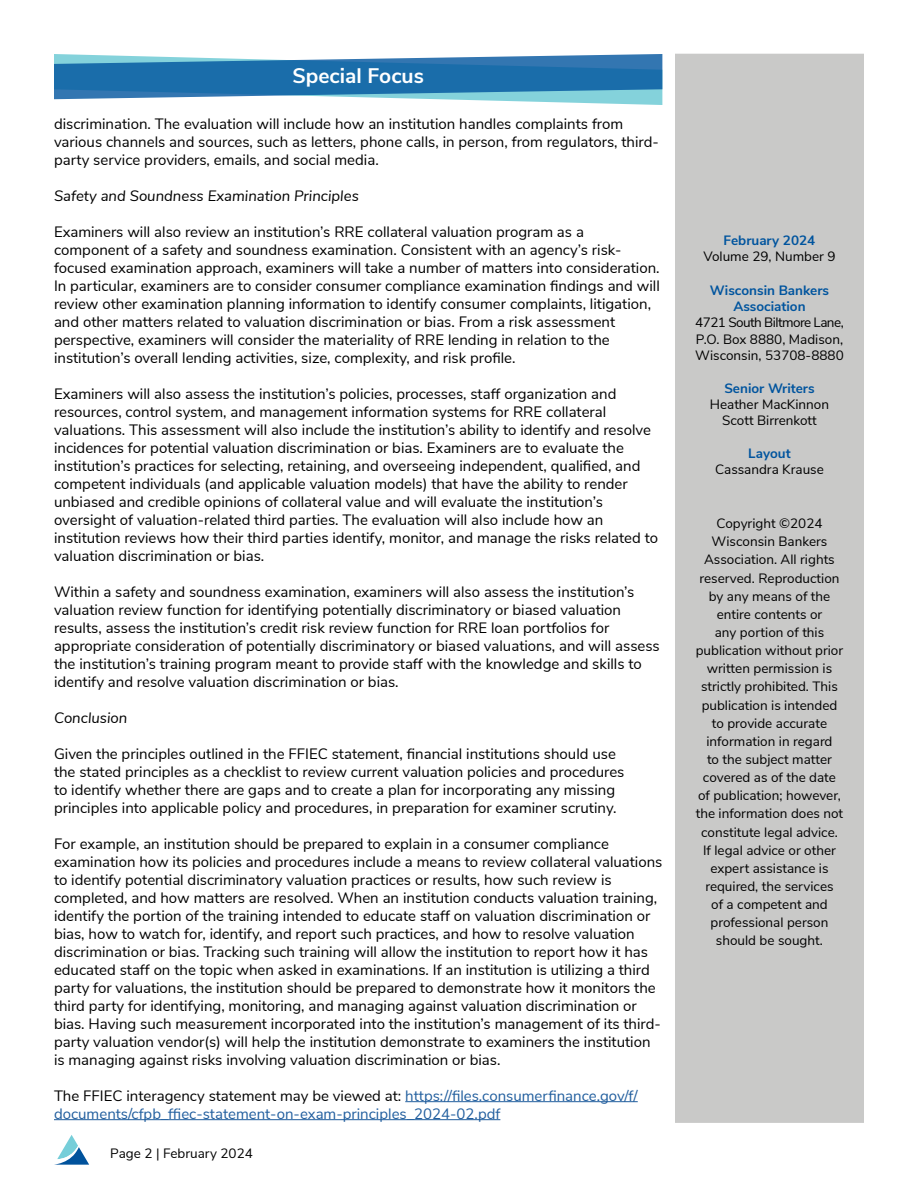
<style>
.page{position:relative;width:918px;height:1188px;background:#fff}
.page>*{position:absolute;margin:0;border:0;box-sizing:border-box;transform-origin:0 0}
.t1{font:700 21px "Nunito Sans";color:#fff}
.t2{font:15px/18px "Nunito Sans";color:#000}
.t3{font:15px/18px "Nunito Sans";color:#215e9e}
.t4{font:italic 15px "Nunito Sans";color:#000}
.t5{font:13.5px/18.1px "Nunito Sans";color:#000;text-align:center}
.t6{font:700 13.5px/16.2px "Nunito Sans";color:#00549e;text-align:center}
.s1{color:#000}
</style>
<div class="page">
<svg style="left:54px;top:1135px;width:35px;height:30px"></svg>
<svg style="left:54px;top:54px;width:608px;height:51px"></svg>
<div style="left:676px;top:54px;width:187px;height:1068px;background:#c9c9c8"></div>
<div style="left:675px;top:54px;width:189px;height:1069px;border:2px solid #c9c9c8"></div>
<hr style="left:405px;top:1101px;width:233px;height:1px;background:#215e9e">
<hr style="left:54px;top:1119px;width:446px;height:1px;background:#215e9e">
<h1 class="t1" style="left:292px;top:61px;width:133px">Special Focus</h1>
<p class="t2" style="left:54px;top:113px;width:606px">discrimination. The evaluation will include how an institution handles complaints from various channels and sources, such as letters, phone calls, in person, from regulators, third&shy;party service providers, emails, and social media.</p>
<p class="t4" style="left:54px;top:184px;width:306px">Safety and Soundness Examination Principles</p>
<p class="t2" style="left:54px;top:221px;width:607px">Examiners will also review an institution’s RRE collateral valuation program as a component of a safety and soundness examination. Consistent with an agency’s risk&shy;focused examination approach, examiners will take a number of matters into consideration.<br>In particular, examiners are to consider consumer compliance examination findings and will review other examination planning information to identify consumer complaints, litigation, and other matters related to valuation discrimination or bias. From a risk assessment perspective, examiners will consider the materiality of RRE lending in relation to the institution’s overall lending activities, size, complexity, and risk profile.</p>
<p class="t2" style="left:54px;top:383px;width:606px">Examiners will also assess the institution’s policies, processes, staff organization and resources, control system, and management information systems for RRE collateral valuations. This assessment will also include the institution’s ability to identify and resolve incidences for potential valuation discrimination or bias. Examiners are to evaluate the institution’s practices for selecting, retaining, and overseeing independent, qualified, and competent individuals (and applicable valuation models) that have the ability to render unbiased and credible opinions of collateral value and will evaluate the institution’s oversight of valuation-related third parties. The evaluation will also include how an institution reviews how their third parties identify, monitor, and manage the risks related to valuation discrimination or bias.</p>
<p class="t2" style="left:54px;top:581px;width:607px">Within a safety and soundness examination, examiners will also assess the institution’s valuation review function for identifying potentially discriminatory or biased valuation results, assess the institution’s credit risk review function for RRE loan portfolios for appropriate consideration of potentially discriminatory or biased valuations, and will assess the institution’s training program meant to provide staff with the knowledge and skills to identify and resolve valuation discrimination or bias.</p>
<p class="t4" style="left:54px;top:706px;width:75px">Conclusion</p>
<p class="t2" style="left:54px;top:743px;width:572px">Given the principles outlined in the FFIEC statement, financial institutions should use the stated principles as a checklist to review current valuation policies and procedures to identify whether there are gaps and to create a plan for incorporating any missing principles into applicable policy and procedures, in preparation for examiner scrutiny.</p>
<p class="t2" style="left:54px;top:833px;width:610px">For example, an institution should be prepared to explain in a consumer compliance examination how its policies and procedures include a means to review collateral valuations to identify potential discriminatory valuation practices or results, how such review is completed, and how matters are resolved. When an institution conducts valuation training, identify the portion of the training intended to educate staff on valuation discrimination or bias, how to watch for, identify, and report such practices, and how to resolve valuation discrimination or bias. Tracking such training will allow the institution to report how it has educated staff on the topic when asked in examinations. If an institution is utilizing a third party for valuations, the institution should be prepared to demonstrate how it monitors the third party for identifying, monitoring, and managing against valuation discrimination or bias. Having such measurement incorporated into the institution’s management of its third&shy;party valuation vendor(s) will help the institution demonstrate to examiners the institution is managing against risks involving valuation discrimination or bias.</p>
<p class="t3" style="left:54px;top:1085px;width:585px"><span class="s1">The FFIEC interagency statement may be viewed at:</span> https://files.consumerfinance.gov/f/ documents/cfpb_ffiec-statement-on-exam-principles_2024-02.pdf</p>
<p class="t5" style="left:110px;top:1143px;width:144px">Page 2 | February 2024</p>
<p class="t6" style="left:724px;top:231px;width:93px">February 2024</p>
<p class="t5" style="left:703px;top:246px;width:134px">Volume 29, Number 9</p>
<p class="t6" style="left:710px;top:281px;width:121px">Wisconsin Bankers<br>Association</p>
<p class="t5" style="left:695px;top:314px;width:150px;line-height:16.2px;text-align:justify">4721 South Biltmore Lane, P.O. Box 8880, Madison, Wisconsin, 53708-8880</p>
<p class="t6" style="left:724px;top:379px;width:92px">Senior Writers</p>
<p class="t5" style="left:710px;top:395px;width:121px;line-height:16.2px">Heather MacKinnon<br>Scott Birrenkott</p>
<p class="t6" style="left:748px;top:444px;width:44px">Layout</p>
<p class="t5" style="left:715px;top:459px;width:110px">Cassandra Krause</p>
<p class="t5" style="left:696px;top:514px;width:149px">Copyright ©2024<br>Wisconsin Bankers<br>Association. All rights reserved. Reproduction by any means of the entire contents or<br>any portion of this publication without prior written permission is strictly prohibited. This publication is intended to provide accurate information in regard<br>to the subject matter covered as of the date of publication; however, the information does not constitute legal advice.<br>If legal advice or other expert assistance is required, the services<br>of a competent and professional person should be sought.</p>
</div>
